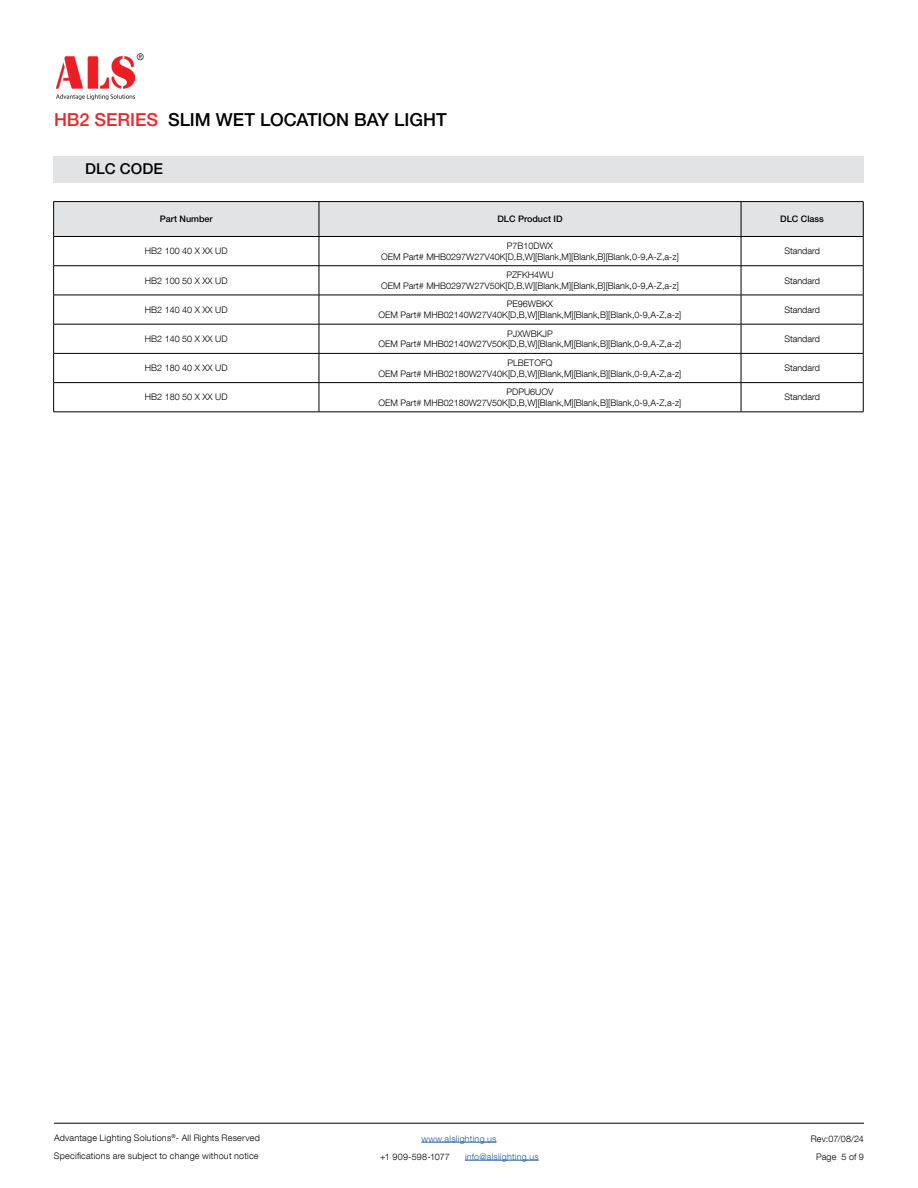
<style>
.page{position:relative;width:918px;height:1188px;background:#fff}
.page>*{position:absolute;margin:0;border:0;box-sizing:border-box;transform-origin:0 0}
.t1{font:500 18px "Helvetica Neue LT Pro";letter-spacing:-.005em;color:#000}
.t2{font:500 15px "Helvetica Neue LT Pro";letter-spacing:.01em;color:#000}
.t3{font:300 9px/10.8px "Helvetica Neue LT Com";color:#000;text-align:center}
.t4{font:300 9px/18px "Helvetica Neue LT Com";letter-spacing:.025em;color:#000}
.t5{font:300 9px "Helvetica Neue LT Com";letter-spacing:.025em;color:#215e9e}
.t6{font:500 9px "Helvetica Neue LT Pro";color:#000}
.s1{color:#ea292f}
</style>
<div class="page">
<hr style="left:421px;top:1142px;width:76px;height:1px;background:#215e9e">
<hr style="left:465px;top:1160px;width:74px;height:1px;background:#215e9e">
<hr style="left:54px;top:1123px;width:810px;height:1px;background:#000">
<img style="left:56px;top:57px;width:79px;height:43px">
<div style="left:81px;top:156px;width:782px;height:27px;background:#e2e3e4"></div>
<div style="left:53px;top:156px;width:28px;height:27px;background:#e2e3e4"></div>
<hr style="left:53px;top:201px;width:266px;height:1px;background:#000">
<hr style="left:319px;top:201px;width:422px;height:1px;background:#000">
<hr style="left:741px;top:201px;width:122px;height:1px;background:#000">
<svg style="left:53px;top:202px;width:811px;height:210px"></svg>
<hr style="left:53px;top:412px;width:266px;height:1px;background:#000">
<hr style="left:319px;top:412px;width:422px;height:1px;background:#000">
<hr style="left:741px;top:412px;width:122px;height:1px;background:#000">
<p class="t3" style="left:137px;top:52px;width:9px">®</p>
<h1 class="t1" style="left:54px;top:109px;width:394px"><span class="s1">HB2 SERIES</span> SLIM WET LOCATION BAY LIGHT</h1>
<h2 class="t2" style="left:85px;top:160px;width:80px">DLC CODE</h2>
<p class="t6" style="left:160px;top:214px;width:54px">Part Number</p>
<p class="t6" style="left:497px;top:214px;width:67px">DLC Product ID</p>
<p class="t6" style="left:780px;top:214px;width:45px">DLC Class</p>
<p class="t3" style="left:145px;top:246px;width:84px">HB2 100 40 X XX UD</p>
<p class="t3" style="left:381px;top:240px;width:299px">P7B10DWX<br>OEM Part# MHB0297W27V40K[D,B,W][Blank,M][Blank,B][Blank,0-9,A-Z,a-z]</p>
<p class="t3" style="left:784px;top:246px;width:37px">Standard</p>
<p class="t3" style="left:145px;top:275px;width:84px">HB2 100 50 X XX UD</p>
<p class="t3" style="left:381px;top:269px;width:299px">PZFKH4WU<br>OEM Part# MHB0297W27V50K[D,B,W][Blank,M][Blank,B][Blank,0-9,A-Z,a-z]</p>
<p class="t3" style="left:784px;top:275px;width:37px">Standard</p>
<p class="t3" style="left:145px;top:304px;width:84px">HB2 140 40 X XX UD</p>
<p class="t3" style="left:379px;top:299px;width:304px">PE96WBKX<br>OEM Part# MHB02140W27V40K[D,B,W][Blank,M][Blank,B][Blank,0-9,A-Z,a-z]</p>
<p class="t3" style="left:784px;top:304px;width:37px">Standard</p>
<p class="t3" style="left:145px;top:333px;width:84px">HB2 140 50 X XX UD</p>
<p class="t3" style="left:379px;top:328px;width:304px">PJXWBKJP<br>OEM Part# MHB02140W27V50K[D,B,W][Blank,M][Blank,B][Blank,0-9,A-Z,a-z]</p>
<p class="t3" style="left:784px;top:333px;width:37px">Standard</p>
<p class="t3" style="left:145px;top:362px;width:84px">HB2 180 40 X XX UD</p>
<p class="t3" style="left:379px;top:357px;width:304px">PLBETOFQ<br>OEM Part# MHB02180W27V40K[D,B,W][Blank,M][Blank,B][Blank,0-9,A-Z,a-z]</p>
<p class="t3" style="left:784px;top:362px;width:37px">Standard</p>
<p class="t3" style="left:145px;top:392px;width:84px">HB2 180 50 X XX UD</p>
<p class="t3" style="left:379px;top:386px;width:304px">PDPU6UOV<br>OEM Part# MHB02180W27V50K[D,B,W][Blank,M][Blank,B][Blank,0-9,A-Z,a-z]</p>
<p class="t3" style="left:784px;top:392px;width:37px">Standard</p>
<p class="t4" style="left:54px;top:1129px;width:207px">Advantage Lighting Solutions<sup>®</sup>- All Rights Reserved<br>Specifications are subject to change without notice</p>
<p class="t3" style="left:811px;top:1129px;width:55px;line-height:18px">Rev:07/08/24<br>Page 5 of 9</p>
<p class="t5" style="left:421px;top:1133px;width:77px">www.alslighting.us</p>
<p class="t3" style="left:380px;top:1151px;width:71px">+1 909-598-1077</p>
<p class="t5" style="left:465px;top:1151px;width:75px">info@alslighting.us</p>
</div>
